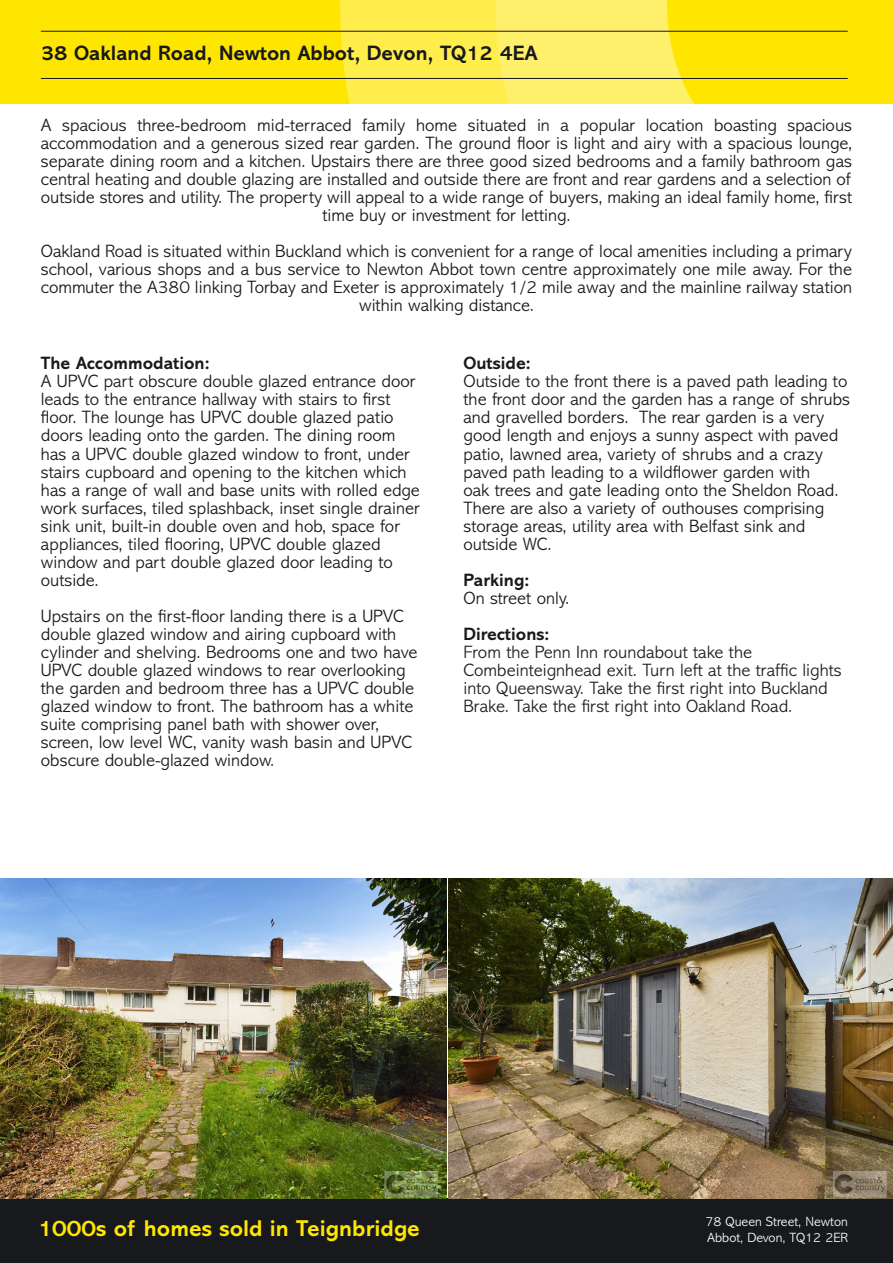
<style>
.page{position:relative;width:893px;height:1263px;background:#fff}
.page>*{position:absolute;margin:0;border:0;box-sizing:border-box;transform-origin:0 0}
.t1{font:700 23.1px "Abadi MT Std";color:#ffe601}
.t2{font:700 21px "Abadi MT Std";color:#17191c}
.t3{font:300 18px/18px "Abadi MT Std";color:#17191c}
.t4{font:300 18px/18px "Abadi MT Std";color:#231f20}
.t5{font:700 18px "Abadi MT Std";color:#17191c}
.t6{font:300 13.5px/16.5px "Abadi MT Std";color:#fff}
</style>
<div class="page">
<div style="left:0;top:0;width:893px;height:103px;background:#ffe601"></div>
<div style="left:340px;top:0;width:481px;height:103px;background:#ffed4c"></div>
<svg style="left:496px;top:0;width:325px;height:103px;background:#feea3a"></svg>
<div style="left:0;top:1198px;width:893px;height:65px;background:#17191c"></div>
<hr style="left:41px;top:31px;width:807px;height:1px;background:#17191c">
<hr style="left:41px;top:78px;width:807px;height:1px;background:#17191c">
<img style="left:0;top:878px;width:446px;height:320px">
<img style="left:449px;top:878px;width:444px;height:320px">
<p class="t2" style="left:41px;top:41px;width:498px">38 Oakland Road, Newton Abbot, Devon, TQ12 4EA</p>
<p class="t3" style="left:41px;top:117px;width:813px;text-align:center">A spacious three-bedroom mid-terraced family home situated in a popular location boasting spacious accommodation and a generous sized rear garden. The ground floor is light and airy with a spacious lounge, separate dining room and a kitchen. Upstairs there are three good sized bedrooms and a family bathroom gas central heating and double glazing are installed and outside there are front and rear gardens and a selection of outside stores and utility. The property will appeal to a wide range of buyers, making an ideal family home, first time buy or investment for letting.</p>
<p class="t3" style="left:41px;top:243px;width:813px;text-align:center">Oakland Road is situated within Buckland which is convenient for a range of local amenities including a primary school, various shops and a bus service to Newton Abbot town centre approximately one mile away. For the commuter the A380 linking Torbay and Exeter is approximately 1/2 mile away and the mainline railway station within walking distance.</p>
<p class="t5" style="left:41px;top:353px;width:170px">The Accommodation:</p>
<p class="t3" style="left:41px;top:373px;width:381px">A UPVC part obscure double glazed entrance door leads to the entrance hallway with stairs to first floor. The lounge has UPVC double glazed patio doors leading onto the garden. The dining room has a UPVC double glazed window to front, under stairs cupboard and opening to the kitchen which has a range of wall and base units with rolled edge work surfaces, tiled splashback, inset single drainer sink unit, built-in double oven and hob, space for appliances, tiled flooring, UPVC double glazed window and part double glazed door leading to outside.</p>
<p class="t3" style="left:41px;top:607px;width:378px">Upstairs on the first-floor landing there is a UPVC double glazed window and airing cupboard with cylinder and shelving. Bedrooms one and two have UPVC double glazed windows to rear overlooking the garden and bedroom three has a UPVC double glazed window to front. The bathroom has a white suite comprising panel bath with shower over, screen, low level WC, vanity wash basin and UPVC obscure double-glazed window.</p>
<p class="t5" style="left:463px;top:353px;width:69px">Outside:</p>
<p class="t3" style="left:463px;top:373px;width:388px">Outside to the front there is a paved path leading to the front door and the garden has a range of shrubs and gravelled borders. The rear garden is a very good length and enjoys a sunny aspect with paved patio, lawned area, variety of shrubs and a crazy paved path leading to a wildflower garden with<br>oak trees and gate leading onto the Sheldon Road.<br>There are also a variety of outhouses comprising storage areas, utility area with Belfast sink and outside WC.</p>
<p class="t5" style="left:463px;top:569px;width:67px">Parking:</p>
<p class="t3" style="left:463px;top:589px;width:107px">On street only.</p>
<p class="t5" style="left:463px;top:623px;width:87px">Directions:</p>
<p class="t4" style="left:463px;top:643px;width:380px">From the Penn Inn roundabout take the Combeinteignhead exit. Turn left at the traffic lights into Queensway. Take the first right into Buckland Brake. Take the first right into Oakland Road.</p>
<p class="t1" style="left:38px;top:1215px;width:383px">1000s of homes sold in Teignbridge</p>
<p class="t6" style="left:706px;top:1213px;width:144px">78 Queen Street, Newton<br>Abbot, Devon, TQ12 2ER</p>
</div>
